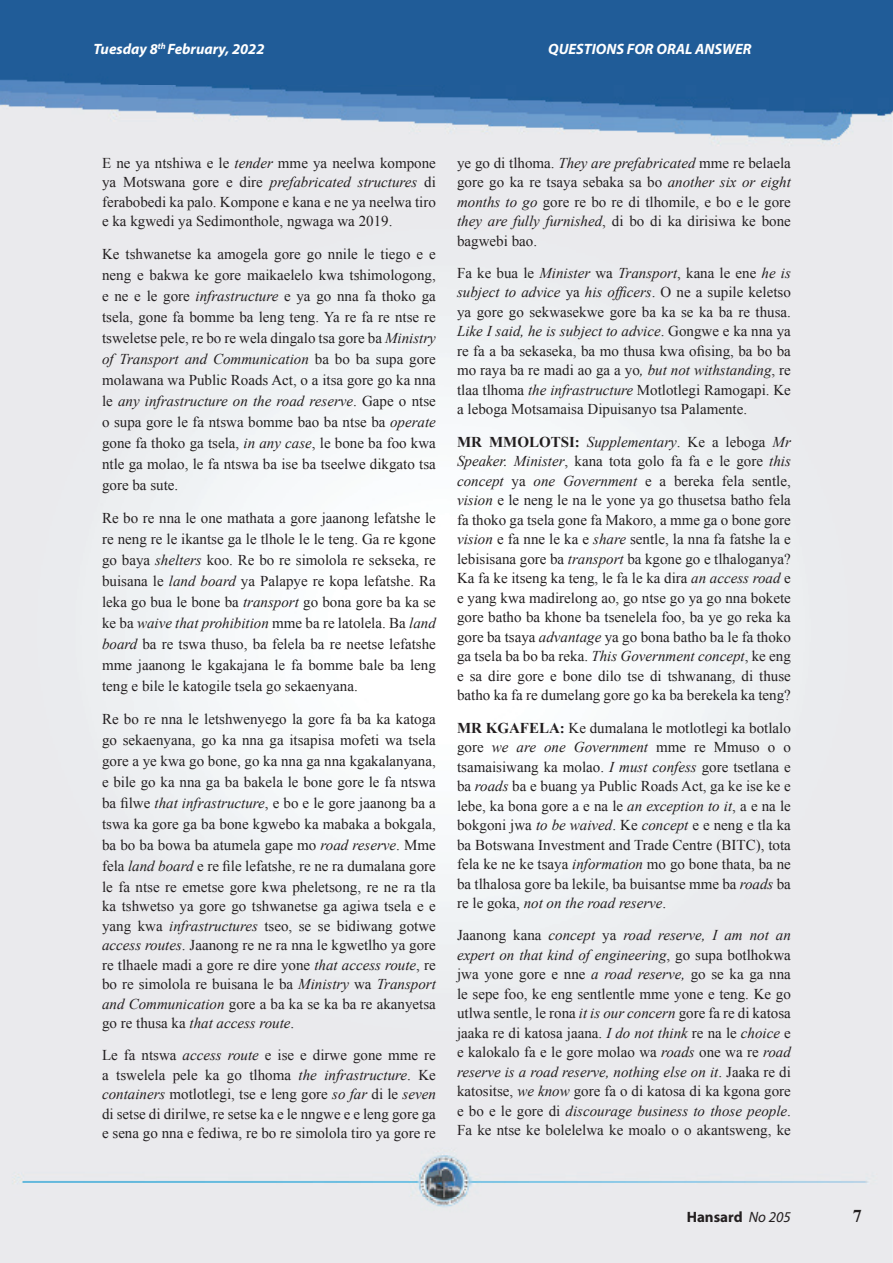
<style>
.page{position:relative;width:893px;height:1263px;background:#fff}
.page>*{position:absolute;margin:0;border:0;box-sizing:border-box;transform-origin:0 0}
.t1{font:700 18px "Times New Roman";color:#231f20}
.t2{font:15px/19.5px "Times New Roman";color:#231f20;text-align:justify}
.t3{font:italic 700 15px "Myriad Pro";color:#fff}
.t4{font:700 15px "Myriad Pro";color:#231f20}
.s1{font-style:italic}
.s2{font-weight:700}
.s3{font-weight:400;font-style:italic}
</style>
<div class="page">
<img style="left:0;top:0;width:893px;height:1263px">
<p class="t3" style="left:94px;top:39px;width:172px">Tuesday 8<sup>th</sup> February, 2022</p>
<p class="t3" style="left:548px;top:39px;width:205px">QUESTIONS FOR ORAL ANSWER</p>
<p class="t2" style="left:102px;top:153px;width:335px">E ne ya ntshiwa e le <span class="s1">tender</span> mme ya neelwa kompone ya Motswana gore e dire <span class="s1">prefabricated structures</span> di ferabobedi ka palo. Kompone e kana e ne ya neelwa tiro e ka kgwedi ya Sedimonthole, ngwaga wa 2019.</p>
<p class="t2" style="left:102px;top:243px;width:335px;line-height:21px">Ke tshwanetse ka amogela gore go nnile le tiego e e neng e bakwa ke gore maikaelelo kwa tshimologong, e ne e le gore <span class="s1">infrastructure</span> e ya go nna fa thoko ga tsela, gone fa bomme ba leng teng. Ya re fa re ntse re tsweletse pele, re bo re wela dingalo tsa gore ba <span class="s1">Ministry of Transport and Communication</span> ba bo ba supa gore molawana wa Public Roads Act, o a itsa gore go ka nna le <span class="s1">any infrastructure on the road reserve</span>. Gape o ntse o supa gore le fa ntswa bomme bao ba ntse ba <span class="s1">operate </span>gone fa thoko ga tsela, <span class="s1">in any case</span>, le bone ba foo kwa ntle ga molao, le fa ntswa ba ise ba tseelwe dikgato tsa gore ba sute.</p>
<p class="t2" style="left:102px;top:507px;width:335px;line-height:21px">Re bo re nna le one mathata a gore jaanong lefatshe le re neng re le ikantse ga le tlhole le le teng. Ga re kgone go baya <span class="s1">shelters</span> koo. Re bo re simolola re sekseka, re buisana le <span class="s1">land board</span> ya Palapye re kopa lefatshe. Ra leka go bua le bone ba <span class="s1">transport</span> go bona gore ba ka se ke ba <span class="s1">waive that prohibition</span> mme ba re latolela. Ba <span class="s1">land board</span> ba re tswa thuso, ba felela ba re neetse lefatshe mme jaanong le kgakajana le fa bomme bale ba leng teng e bile le katogile tsela go sekaenyana.</p>
<p class="t2" style="left:102px;top:708px;width:335px;line-height:21px">Re bo re nna le letshwenyego la gore fa ba ka katoga go sekaenyana, go ka nna ga itsapisa mofeti wa tsela gore a ye kwa go bone, go ka nna ga nna kgakalanyana, e bile go ka nna ga ba bakela le bone gore le fa ntswa ba filwe <span class="s1">that infrastructure</span>, e bo e le gore jaanong ba a tswa ka gore ga ba bone kgwebo ka mabaka a bokgala, ba bo ba bowa ba atumela gape mo <span class="s1">road reserve</span>. Mme fela <span class="s1">land board</span> e re file lefatshe, re ne ra dumalana gore le fa ntse re emetse gore kwa pheletsong, re ne ra tla</p>
<p class="t2" style="left:102px;top:896px;width:335px">ka tshwetso ya gore go tshwanetse ga agiwa tsela e e yang kwa <span class="s1">infrastructures</span> tseo, se se bidiwang gotwe <span class="s1">access routes</span>. Jaanong re ne ra nna le kgwetlho ya gore re tlhaele madi a gore re dire yone <span class="s1">that access route</span>, re bo re simolola re buisana le ba <span class="s1">Ministry</span> wa <span class="s1">Transport and Communication</span> gore a ba ka se ka ba re akanyetsa go re thusa ka <span class="s1">that access route</span>.</p>
<p class="t2" style="left:102px;top:1045px;width:335px">Le fa ntswa <span class="s1">access route</span> e ise e dirwe gone mme re a tswelela pele ka go tlhoma <span class="s1">the infrastructure</span>. Ke <span class="s1">containers</span> motlotlegi, tse e leng gore <span class="s1">so far</span> di le <span class="s1">seven </span>di setse di dirilwe, re setse ka e le nngwe e e leng gore ga e sena go nna e fediwa, re bo re simolola tiro ya gore re</p>
<p class="t2" style="left:457px;top:153px;width:335px">ye go di tlhoma. <span class="s1">They are prefabricated</span> mme re belaela gore go ka re tsaya sebaka sa bo <span class="s1">another six or eight months to go</span> gore re bo re di tlhomile, e bo e le gore <span class="s1">they are fully furnished</span>, di bo di ka dirisiwa ke bone bagwebi bao.</p>
<p class="t2" style="left:457px;top:263px;width:335px">Fa ke bua le <span class="s1">Minister</span> wa <span class="s1">Transport</span>, kana le ene <span class="s1">he is subject to advice</span> ya <span class="s1">his officers</span>. O ne a supile keletso ya gore go sekwasekwe gore ba ka se ka ba re thusa.<br><span class="s1">Like I said, he is subject to advice</span>. Gongwe e ka nna ya re fa a ba sekaseka, ba mo thusa kwa ofising, ba bo ba mo raya ba re madi ao ga a yo<span class="s1">, but not withstanding</span>, re tlaa tlhoma <span class="s1">the infrastructure</span> Motlotlegi Ramogapi. Ke a leboga Motsamaisa Dipuisanyo tsa Palamente.</p>
<p class="t2" style="left:457px;top:432px;width:335px"><span class="s2">MR MMOLOTSI:</span> <span class="s1">Supplementary</span>. Ke a leboga <span class="s1">Mr Speaker. Minister</span>, kana tota golo fa fa e le gore <span class="s1">this concept</span> ya <span class="s1">one Government</span> e a bereka fela sentle, <span class="s1">vision</span> e le neng le na le yone ya go thusetsa batho fela fa thoko ga tsela gone fa Makoro, a mme ga o bone gore <span class="s1">vision</span> e fa nne le ka e <span class="s1">share</span> sentle, la nna fa fatshe la e lebisisana gore ba <span class="s1">transport</span> ba kgone go e tlhaloganya?<br>Ka fa ke itseng ka teng, le fa le ka dira <span class="s1">an access road</span> e e yang kwa madirelong ao, go ntse go ya go nna bokete gore batho ba khone ba tsenelela foo, ba ye go reka ka gore ba tsaya <span class="s1">advantage</span> ya go bona batho ba le fa thoko ga tsela ba bo ba reka. <span class="s1">This Government concept</span>, ke eng e sa dire gore e bone dilo tse di tshwanang, di thuse batho ka fa re dumelang gore go ka ba berekela ka teng?</p>
<p class="t2" style="left:457px;top:717px;width:335px"><span class="s2">MR KGAFELA:</span> Ke dumalana le motlotlegi ka botlalo gore <span class="s1">we are one Government</span> mme re Mmuso o o tsamaisiwang ka molao. <span class="s1">I must confess</span> gore tsetlana e ba <span class="s1">roads</span> ba e buang ya Public Roads Act, ga ke ise ke e lebe, ka bona gore a e na le <span class="s1">an exception to it</span>, a e na le bokgoni jwa <span class="s1">to be waived</span>. Ke <span class="s1">concept</span> e e neng e tla ka ba Botswana Investment and Trade Centre (BITC), tota fela ke ne ke tsaya <span class="s1">information</span> mo go bone thata, ba ne ba tlhalosa gore ba lekile, ba buisantse mme ba <span class="s1">roads</span> ba re le goka, <span class="s1">not on the road reserve</span>.</p>
<p class="t2" style="left:457px;top:925px;width:335px">Jaanong kana <span class="s1">concept</span> ya <span class="s1">road reserve, I am not an expert on that kind of engineering</span>, go supa botlhokwa jwa yone gore e nne <span class="s1">a road reserve,</span> go se ka ga nna le sepe foo, ke eng sentlentle mme yone e teng. Ke go utlwa sentle, le rona <span class="s1">it is our concern</span> gore fa re di katosa jaaka re di katosa jaana. <span class="s1">I do not think</span> re na le <span class="s1">choice</span> e e kalokalo fa e le gore molao wa <span class="s1">roads</span> one wa re <span class="s1">road reserve is a road reserve, nothing else on it</span>. Jaaka re di katositse, <span class="s1">we know</span> gore fa o di katosa di ka kgona gore e bo e le gore di <span class="s1">discourage business to those people</span>.<br>Fa ke ntse ke bolelelwa ke moalo o o akantsweng, ke</p>
<p class="t4" style="left:687px;top:1207px;width:106px">Hansard <span class="s3">No 205</span></p>
<p class="t1" style="left:853px;top:1203px;width:10px">7</p>
</div>
